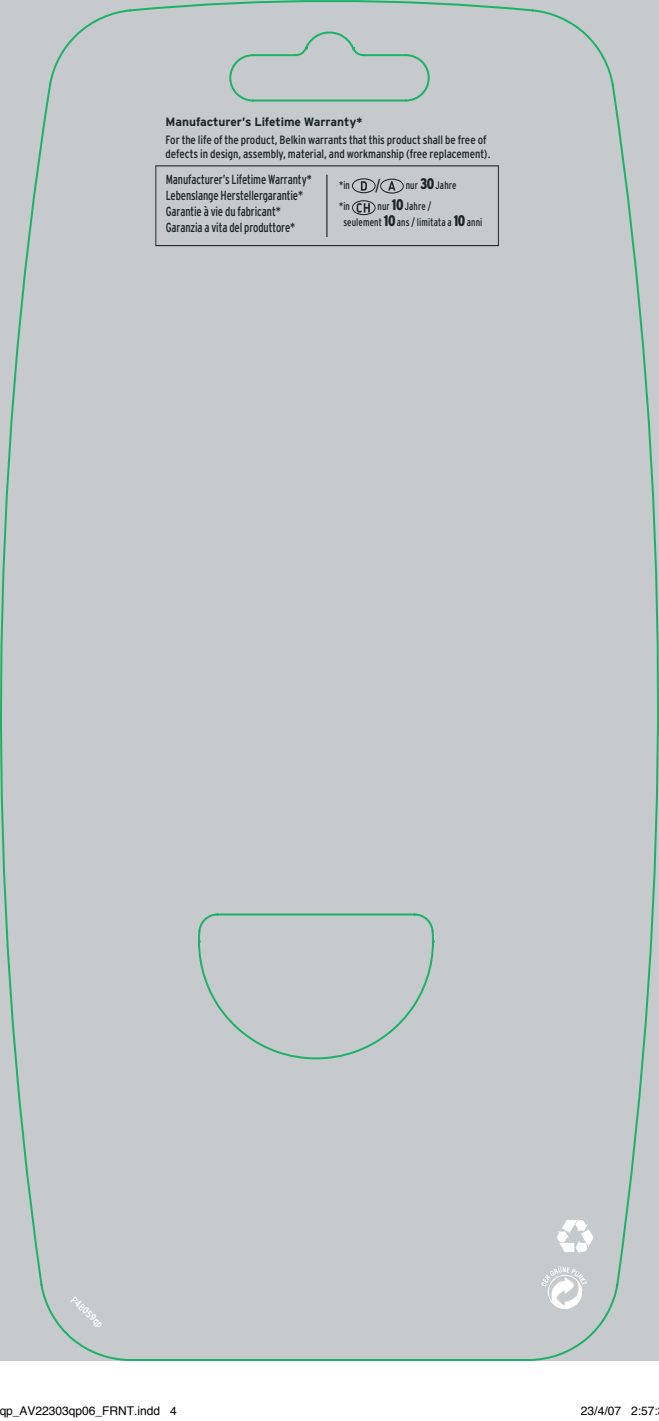
<style>
.page{position:relative;width:659px;height:1421px;background:#fff}
.page>*{position:absolute;margin:0;border:0;box-sizing:border-box;transform-origin:0 0}
.t1{font:condensed 15.4px "Interstate";color:#1a2528;scale:.89 1}
.t2{font:condensed 13.2px/15.8px "Interstate";letter-spacing:-.01em;color:#1a2528;scale:.89 1}
.t3{font:condensed 12px/14.4px "Interstate";letter-spacing:-.005em;color:#1a2528}
.t4{font:12px "Helvetica";color:#000}
.t5{font:700 12px "Interstate";letter-spacing:-.005em;color:#1a2528}
.t6{font:condensed 11px/15.4px "Interstate";letter-spacing:.015em;color:#1a2528;scale:.89 1}
.t7{font:700 condensed 10px "Interstate";color:#fff}
.s1{font-weight:900;font-size:15.4px}
</style>
<div class="page">
<div style="left:0;top:0;width:659px;height:1361px;background:#c7cacd"></div>
<svg style="left:541px;top:1266px;width:46px;height:46px"></svg>
<svg style="left:557px;top:1220px;width:36px;height:34px"></svg>
<svg style="left:155px;top:165px;width:344px;height:82px;background:#bec2c5"></svg>
<p class="t5" style="left:166px;top:116px;width:198px">Manufacturer’s Lifetime Warranty*</p>
<p class="t3" style="left:166px;top:132px;width:326px">For the life of the product, Belkin warrants that this product shall be free of defects in design, assembly, material, and workmanship (free replacement).</p>
<p class="t2" style="left:166px;top:172px;width:166px">Manufacturer’s Lifetime Warranty* Lebenslange Herstellergarantie* Garantie à vie du fabricant* Garanzia a vita del produttore*</p>
<p class="t6" style="left:339px;top:177px;width:14px">*in</p>
<p class="t1" style="left:375px;top:177px;width:7px">/</p>
<p class="t6" style="left:406px;top:177px;width:59px">nur <span class="s1">30</span> Jahre</p>
<p class="t6" style="left:343px;top:199px;width:158px;text-indent:34px">nur <span class="s1">10</span> Jahre /<br>seulement <span class="s1">10</span> ans / limitata a <span class="s1">10</span> anni</p>
<p class="t6" style="left:339px;top:199px;width:14px">* in</p>
<p class="t7" style="left:77px;top:1294px;width:41px;rotate:43deg">P48059qp</p>
<p class="t4" style="left:-1px;top:1403px;width:179px">qp_AV22303qp06_FRNT.indd 4</p>
<p class="t4" style="left:581px;top:1403px;width:78px">23/4/07 2:57:</p>
</div>
